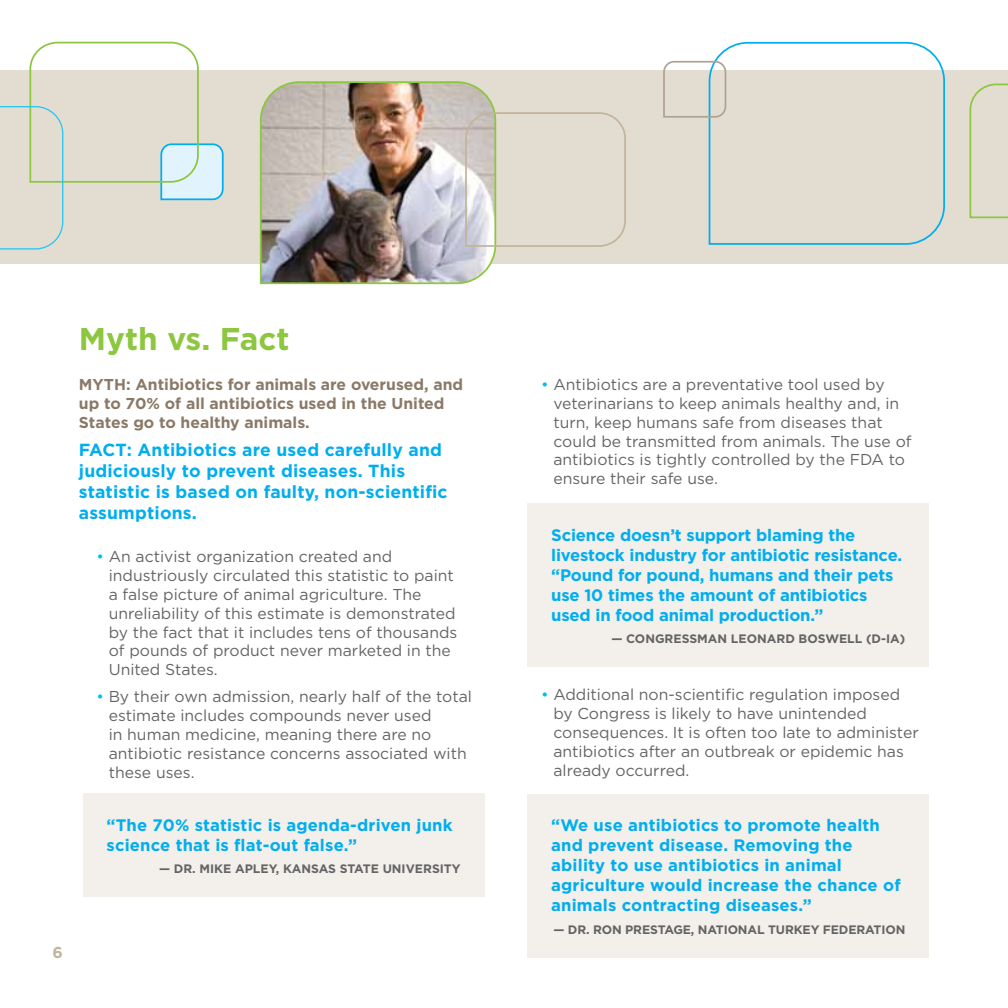
<style>
.page{position:relative;width:1008px;height:1008px;background:#fff}
.page>*{position:absolute;margin:0;border:0;box-sizing:border-box;transform-origin:0 0}
.t1{font:700 31.5px "Gotham";color:#8dc63f}
.t2{font:700 17.5px/21px "Gotham";letter-spacing:.01em;color:#00aeef}
.t3{font:700 16.62px/19.9px "Gotham";letter-spacing:.005em;color:#00aeef}
.t4{font:15.75px/18.9px "Gotham";color:#636466}
.t5{font:700 15.75px/18.9px "Gotham";color:#8a7967}
.t6{font:700 15.75px "Gotham";color:#c2b59b}
.t7{font:700 12.25px "Gotham";color:#636466}
.s1{color:#00bdf2}
</style>
<div class="page">
<div style="left:0;top:70px;width:1008px;height:194px;background:#e3dcd1"></div>
<svg style="left:708px;top:41px;width:237px;height:204px"></svg>
<img style="left:259px;top:81px;width:237px;height:204px">
<svg style="left:969px;top:83px;width:39px;height:136px"></svg>
<svg style="left:464px;top:111px;width:162px;height:137px"></svg>
<svg style="left:663px;top:60px;width:64px;height:59px"></svg>
<svg style="left:0;top:41px;width:224px;height:209px"></svg>
<div style="left:528px;top:504px;width:401px;height:163px;background:#f3efea"></div>
<div style="left:83px;top:793px;width:401px;height:104px;background:#f3efea"></div>
<div style="left:528px;top:794px;width:401px;height:163px;background:#f3efea"></div>
<h1 class="t1" style="left:79px;top:320px;width:212px">Myth vs. Fact</h1>
<p class="t5" style="left:79px;top:374px;width:386px">MYTH: Antibiotics for animals are overused, and up to 70% of all antibiotics used in the United<br>States go to healthy animals.</p>
<p class="t2" style="left:79px;top:439px;width:370px">FACT: Antibiotics are used carefully and judiciously to prevent diseases. This statistic is based on faulty, non-scientific assumptions.</p>
<p class="t4" style="left:109px;top:547px;width:350px;text-indent:-12px"><span class="s1">•</span> An activist organization created and industriously circulated this statistic to paint a false picture of animal agriculture. The unreliability of this estimate is demonstrated by the fact that it includes tens of thousands of pounds of product never marketed in the United States.</p>
<p class="t4" style="left:109px;top:687px;width:365px;text-indent:-12px"><span class="s1">•</span> By their own admission, nearly half of the total estimate includes compounds never used<br>in human medicine, meaning there are no antibiotic resistance concerns associated with these uses.</p>
<p class="t3" style="left:107px;top:815px;width:348px">“The 70% statistic is agenda-driven junk science that is flat-out false.”</p>
<p class="t7" style="left:159px;top:862px;width:129px">— Dr. Mike Apley, Kansas</p>
<p class="t7" style="left:340px;top:862px;width:15px">State</p>
<p class="t7" style="left:383px;top:862px;width:33px">Univers</p>
<p class="t7" style="left:440px;top:862px;width:22px">ity</p>
<p class="t6" style="left:53px;top:943px;width:12px">6</p>
<p class="t4" style="left:553px;top:375px;width:360px;text-indent:-12px"><span class="s1">•</span> Antibiotics are a preventative tool used by veterinarians to keep animals healthy and, in turn, keep humans safe from diseases that could be transmitted from animals. The use of antibiotics is tightly controlled by the FDA to ensure their safe use.</p>
<p class="t3" style="left:551px;top:525px;width:353px">Science doesn’t support blaming the livestock industry for antibiotic resistance. “Pound for pound, humans and their pets use 10 times the amount of antibiotics used in food animal production.”</p>
<p class="t7" style="left:611px;top:632px;width:44px">— CongressmanLe</p>
<p class="t7" style="left:747px;top:632px;width:19px">onard</p>
<p class="t7" style="left:799px;top:632px;width:108px">Boswell (D-IA)</p>
<p class="t4" style="left:553px;top:685px;width:367px;text-indent:-12px"><span class="s1">•</span> Additional non-scientific regulation imposed by Congress is likely to have unintended consequences. It is often too late to administer antibiotics after an outbreak or epidemic has already occurred.</p>
<p class="t3" style="left:551px;top:815px;width:351px">“We use antibiotics to promote health and prevent disease. Removing the ability to use antibiotics in animal agriculture would increase the chance of animals contracting diseases.”</p>
<p class="t7" style="left:554px;top:922px;width:89px">— Dr. Ron Prestage</p>
<p class="t7" style="left:691px;top:922px;width:150px">, National Turkey Federat</p>
<p class="t7" style="left:881px;top:922px;width:23px">ion</p>
</div>
